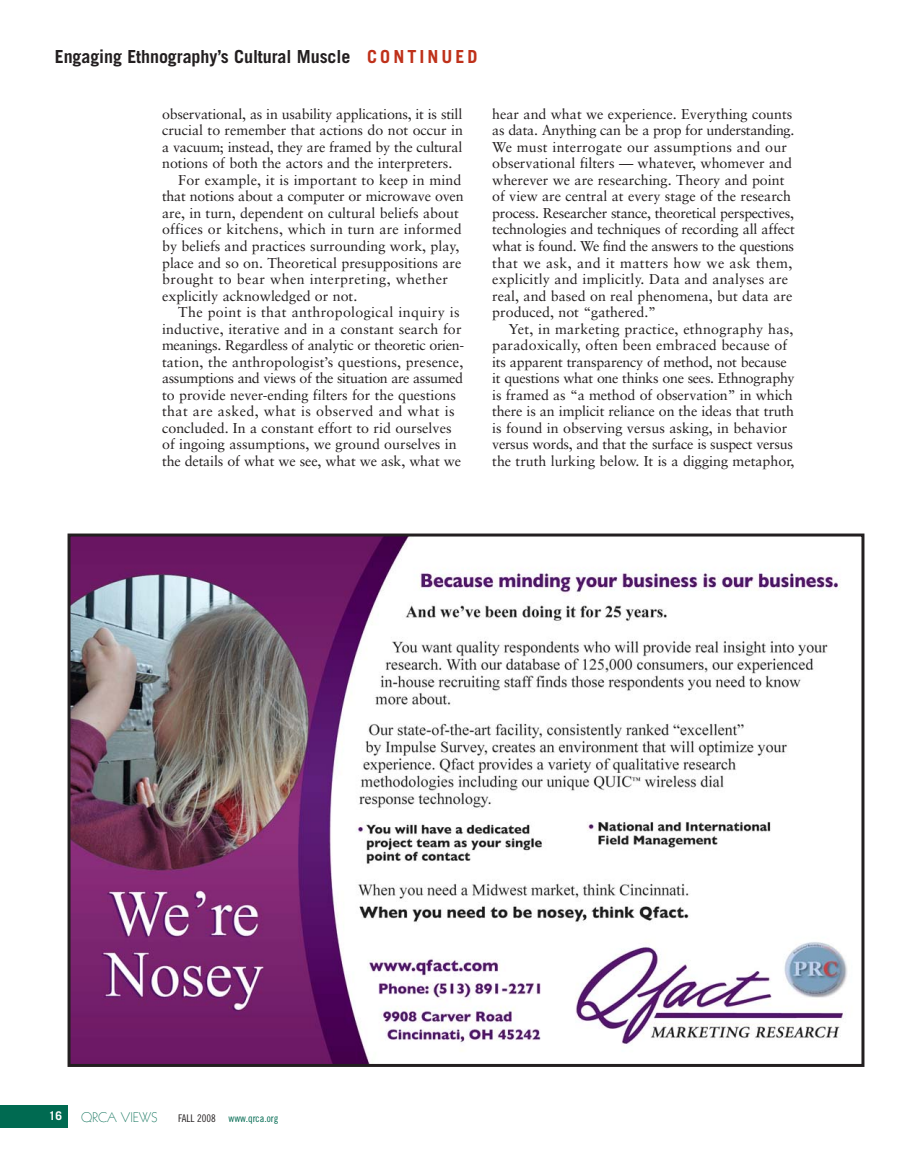
<style>
.page{position:relative;width:905px;height:1175px;background:#fff}
.page>*{position:absolute;margin:0;border:0;box-sizing:border-box;transform-origin:0 0}
.t1{font:700 18px "Trade Gothic";letter-spacing:-.005em;color:#231f20}
.t2{font:14.25px/16.5px "Sabon";color:#231f20}
.t3{font:14.25px "Sabon";letter-spacing:.03em;color:#231f20}
.t4{font:14.25px "Sabon";letter-spacing:-.02em;color:#231f20}
.t5{font:14.25px "Sabon";letter-spacing:-.03em;color:#231f20}
.t6{font:14.25px "Sabon";letter-spacing:.02em;color:#231f20}
.t7{font:300 13.5px "Kabel";color:#006a51}
.t8{font:700 12px "Trade Gothic";color:#fff}
.t9{font:10.5px "Trade Gothic Cond Eighteen";color:#006a51}
.s1{color:#bf311a}
.s2{color:#231f20}
</style>
<div class="page">
<div style="left:0;top:1105px;width:68px;height:22px;background:#006a51"></div>
<img style="left:72px;top:537px;width:776px;height:525px">
<div style="left:68px;top:533px;width:796px;height:533px;border:3px solid #231f20"></div>
<p class="t1" style="left:55px;top:50px;width:424px">Engaging Ethnography’s Cultural Muscle <span class="s1">C O N T I N U E D</span></p>
<p class="t2" style="left:162px;top:107px;width:302px">observational, as in usability applications, it is still</p>
<p class="t2" style="left:162px;top:123px;width:302px">crucial to remember that actions do not occur in</p>
<p class="t2" style="left:162px;top:140px;width:302px">a vacuum; instead, they are framed by the cultural</p>
<p class="t2" style="left:162px;top:156px;width:292px">notions of both the actors and the interpreters.</p>
<p class="t2" style="left:178px;top:173px;width:285px">For example, it is important to keep in mind</p>
<p class="t2" style="left:162px;top:189px;width:303px">that notions about a computer or microwave oven</p>
<p class="t2" style="left:162px;top:206px;width:298px">are, in turn, dependent on cultural beliefs about</p>
<p class="t2" style="left:162px;top:222px;width:301px">offices or kitchens, which in turn are informed</p>
<p class="t2" style="left:162px;top:239px;width:299px">by beliefs and practices surrounding work, play,</p>
<p class="t2" style="left:162px;top:255px;width:301px">place and so on. Theoretical presuppositions are</p>
<p class="t3" style="left:162px;top:273px;width:287px">brought to bear when interpreting, whether</p>
<p class="t2" style="left:162px;top:288px;width:197px">explicitly acknowledged or not.</p>
<p class="t6" style="left:178px;top:306px;width:283px">The point is that anthropological inquiry is</p>
<p class="t2" style="left:162px;top:321px;width:301px">inductive, iterative and in a constant search for</p>
<p class="t4" style="left:162px;top:339px;width:303px">meanings. Regardless of analytic or theoretic orien-</p>
<p class="t2" style="left:162px;top:354px;width:303px">tation, the anthropologist’s questions, presence,</p>
<p class="t5" style="left:162px;top:372px;width:302px">assumptions and views of the situation are assumed</p>
<p class="t2" style="left:162px;top:387px;width:295px">to provide never-ending filters for the questions</p>
<p class="t3" style="left:162px;top:405px;width:294px">that are asked, what is observed and what is</p>
<p class="t2" style="left:162px;top:420px;width:291px">concluded. In a constant effort to rid ourselves</p>
<p class="t2" style="left:162px;top:437px;width:296px">of ingoing assumptions, we ground ourselves in</p>
<p class="t2" style="left:162px;top:453px;width:300px">the details of what we see, what we ask, what we</p>
<p class="t2" style="left:492px;top:107px;width:304px">hear and what we experience. Everything counts as data. Anything can be a prop for understanding.<br>We must interrogate our assumptions and our observational filters — whatever, whomever and wherever we are researching. Theory and point of view are central at every stage of the research process. Researcher stance, theoretical perspectives, technologies and techniques of recording all affect what is found. We find the answers to the questions that we ask, and it matters how we ask them, explicitly and implicitly. Data and analyses are real, and based on real phenomena, but data are produced, not “gathered.”</p>
<p class="t2" style="left:492px;top:321px;width:304px;text-indent:16px">Yet, in marketing practice, ethnography has, paradoxically, often been embraced because of its apparent transparency of method, not because it questions what one thinks one sees. Ethnography is framed as “a method of observation” in which there is an implicit reliance on the ideas that truth is found in observing versus asking, in behavior versus words, and that the surface is suspect versus the truth lurking below. It is a digging metaphor,</p>
<p class="t8" style="left:49px;top:1111px;width:15px">16</p>
<p class="t7" style="left:81px;top:1112px;width:78px">QRCA VIEWS</p>
<p class="t9" style="left:178px;top:1114px;width:102px"><span class="s2">FALL 2008</span> www.qrca.org</p>
</div>
